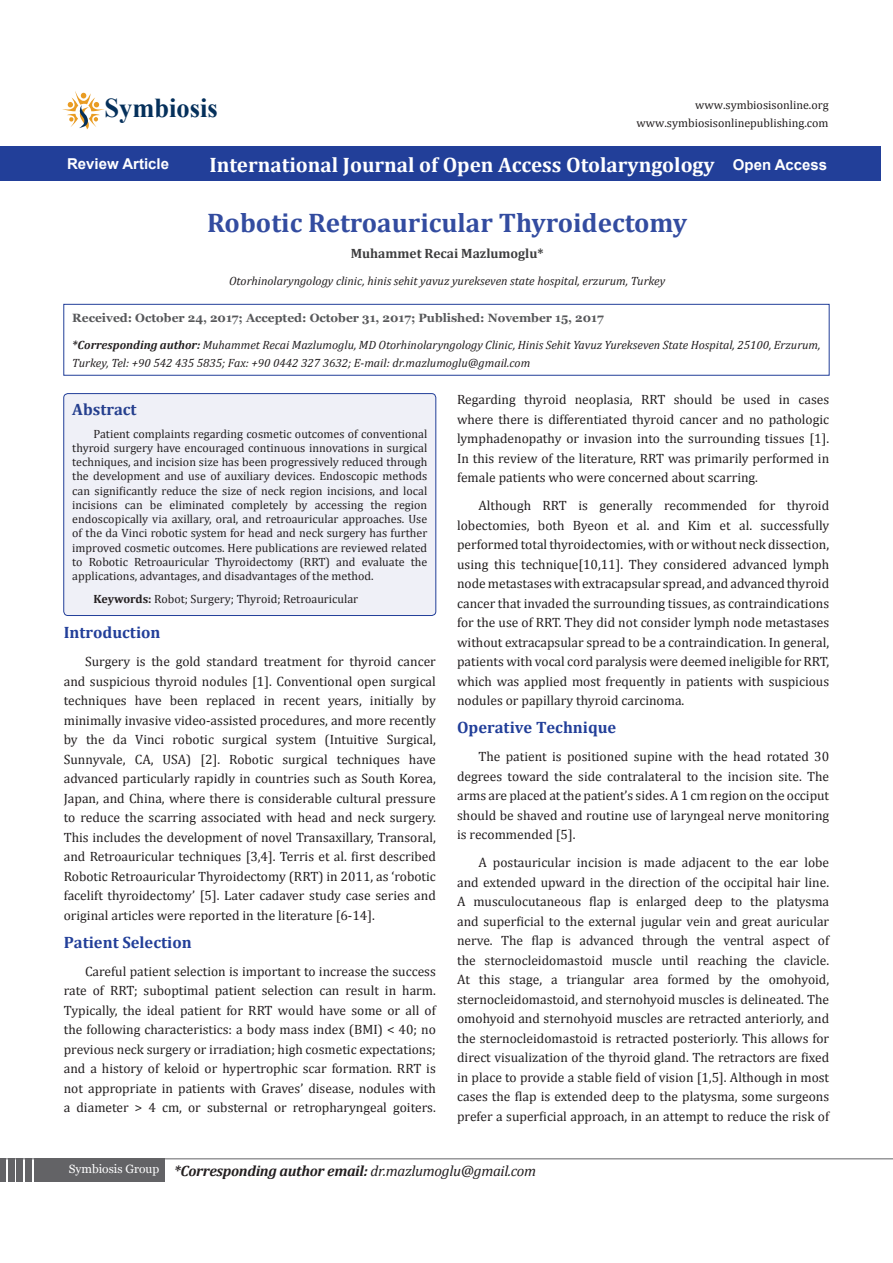
<style>
.page{position:relative;width:893px;height:1263px;background:#fff}
.page>*{position:absolute;margin:0;border:0;box-sizing:border-box;transform-origin:0 0}
.t1{font:700 27.3px "Times New Roman";color:#05305b}
.t2{font:700 27px "Cambria";color:#334ca0}
.Default{font:700 21px "Cambria";color:#fff}
.t3{font:700 16.5px "Cambria";color:#223f99}
.Sideheadings{font:700 16.5px "Cambria";color:#253f8e}
.t4{font:italic 700 15px "Cambria";letter-spacing:-.02em;color:#231f20}
.Default-2{font:700 15px "Arial";color:#fff}
.t5{font:13.5px/19.5px "Cambria";color:#231f20;text-align:justify}
.t6{font:700 13.5px "Cambria";color:#3e3e3f}
.t7{font:12px/14.2px "Cambria";color:#231f20;text-align:justify}
.Pa8{font:italic 12px/18px "Cambria";color:#231f20}
.Pa8-2{font:700 12px "Georgia";color:#57585a}
.Pa0{font:12px "Cambria";color:#221e1f}
.s1{font-weight:700}
.s2{font-weight:400}
</style>
<div class="page">
<hr style="left:0;top:1158px;width:893px;height:1px;background:#636366">
<div style="left:34px;top:1159px;width:130px;height:23px;background:#636366"></div>
<div style="left:25px;top:1159px;width:7px;height:23px;background:#636366"></div>
<div style="left:17px;top:1159px;width:6px;height:23px;background:#636366"></div>
<div style="left:8px;top:1159px;width:6px;height:23px;background:#636366"></div>
<div style="left:0;top:1159px;width:6px;height:23px;background:#636366"></div>
<svg style="left:62px;top:91px;width:42px;height:38px"></svg>
<div style="left:0;top:146px;width:881px;height:35px;background:#223f99"></div>
<div style="left:64px;top:394px;width:372px;height:221px;background:#eff0f7;border-radius:4px"></div>
<div style="left:64px;top:394px;width:372px;height:221px;border:1px solid #223f99;border-radius:4px"></div>
<svg style="left:64px;top:304px;width:765px;height:71px"></svg>
<p class="t1" style="left:105px;top:89px;width:115px">Symbiosis</p>
<p class="Pa0" style="left:695px;top:98px;width:135px">www.symbiosisonline.org</p>
<p class="Pa0" style="left:637px;top:116px;width:193px">www.symbiosisonlinepublishing.com</p>
<p class="Default-2" style="left:67px;top:154px;width:103px">Review Article</p>
<p class="Default" style="left:210px;top:150px;width:507px">International Journal of Open Access Otolaryngology</p>
<p class="Default-2" style="left:733px;top:154px;width:96px">Open Access</p>
<p class="t2" style="left:207px;top:203px;width:481px">Robotic Retroauricular Thyroidectomy</p>
<p class="t6" style="left:351px;top:244px;width:194px">Muhammet Recai Mazlumoglu*</p>
<p class="Pa8" style="left:229px;top:271px;width:438px">Otorhinolaryngology clinic, hinis sehit yavuz yurekseven state hospital, erzurum, Turkey</p>
<p class="Pa8-2" style="left:72px;top:310px;width:533px">Received: October 24, 2017; Accepted: October 31, 2017; Published: November 15, 2017</p>
<p class="Pa8" style="left:72px;top:335px;width:750px"><span class="s1">*Corresponding author:</span> Muhammet Recai Mazlumoglu, MD Otorhinolaryngology Clinic, Hinis Sehit Yavuz Yurekseven State Hospital, 25100, Erzurum,<br>Turkey, Tel: +90 542 435 5835; Fax: +90 0442 327 3632; E-mail: dr.mazlumoglu@gmail.com</p>
<p class="Sideheadings" style="left:72px;top:398px;width:66px">Abstract</p>
<p class="t7" style="left:72px;top:426px;width:356px;text-indent:21px">Patient complaints regarding cosmetic outcomes of conventional thyroid surgery have encouraged continuous innovations in surgical techniques, and incision size has been progressively reduced through the development and use of auxiliary devices. Endoscopic methods can significantly reduce the size of neck region incisions, and local incisions can be eliminated completely by accessing the region endoscopically via axillary, oral, and retroauricular approaches. Use of the da Vinci robotic system for head and neck surgery has further improved cosmetic outcomes. Here publications are reviewed related to Robotic Retroauricular Thyroidectomy (RRT) and evaluate the applications, advantages, and disadvantages of the method.</p>
<p class="t7" style="left:94px;top:592px;width:266px"><span class="s1">Keywords:</span> Robot; Surgery; Thyroid; Retroauricular</p>
<p class="t3" style="left:64px;top:621px;width:98px">Introduction</p>
<p class="t5" style="left:64px;top:652px;width:374px;text-indent:21px">Surgery is the gold standard treatment for thyroid cancer and suspicious thyroid nodules [1]. Conventional open surgical techniques have been replaced in recent years, initially by minimally invasive video-assisted procedures, and more recently by the da Vinci robotic surgical system (Intuitive Surgical, Sunnyvale, CA, USA) [2]. Robotic surgical techniques have advanced particularly rapidly in countries such as South Korea, Japan, and China, where there is considerable cultural pressure to reduce the scarring associated with head and neck surgery.<br>This includes the development of novel Transaxillary, Transoral, and Retroauricular techniques [3,4]. Terris et al. first described Robotic Retroauricular Thyroidectomy (RRT) in 2011, as ‘robotic facelift thyroidectomy’ [5]. Later cadaver study case series and original articles were reported in the literature [6-14].</p>
<p class="t3" style="left:64px;top:930px;width:129px">Patient Selection</p>
<p class="t5" style="left:64px;top:961px;width:374px;text-indent:21px">Careful patient selection is important to increase the success rate of RRT; suboptimal patient selection can result in harm.<br>Typically, the ideal patient for RRT would have some or all of the following characteristics: a body mass index (BMI) &lt; 40; no previous neck surgery or irradiation; high cosmetic expectations; and a history of keloid or hypertrophic scar formation. RRT is not appropriate in patients with Graves’ disease, nodules with a diameter &gt; 4 cm, or substernal or retropharyngeal goiters.</p>
<p class="t5" style="left:457px;top:390px;width:374px">Regarding thyroid neoplasia, RRT should be used in cases where there is differentiated thyroid cancer and no pathologic lymphadenopathy or invasion into the surrounding tissues [1].<br>In this review of the literature, RRT was primarily performed in female patients who were concerned about scarring.</p>
<p class="t5" style="left:457px;top:496px;width:374px;text-indent:21px">Although RRT is generally recommended for thyroid lobectomies, both Byeon et al. and Kim et al. successfully performed total thyroidectomies, with or without neck dissection, using this technique[10,11]. They considered advanced lymph node metastases with extracapsular spread, and advanced thyroid cancer that invaded the surrounding tissues, as contraindications for the use of RRT. They did not consider lymph node metastases without extracapsular spread to be a contraindication. In general, patients with vocal cord paralysis were deemed ineligible for RRT, which was applied most frequently in patients with suspicious nodules or papillary thyroid carcinoma.</p>
<p class="t3" style="left:457px;top:716px;width:161px">Operative Technique</p>
<p class="t5" style="left:457px;top:747px;width:374px;text-indent:21px">The patient is positioned supine with the head rotated 30 degrees toward the side contralateral to the incision site. The arms are placed at the patient’s sides. A 1 cm region on the occiput should be shaved and routine use of laryngeal nerve monitoring is recommended [5].</p>
<p class="t5" style="left:457px;top:853px;width:374px;text-indent:21px">A postauricular incision is made adjacent to the ear lobe and extended upward in the direction of the occipital hair line.<br>A musculocutaneous flap is enlarged deep to the platysma and superficial to the external jugular vein and great auricular nerve. The flap is advanced through the ventral aspect of the sternocleidomastoid muscle until reaching the clavicle.<br>At this stage, a triangular area formed by the omohyoid, sternocleidomastoid, and sternohyoid muscles is delineated. The omohyoid and sternohyoid muscles are retracted anteriorly, and the sternocleidomastoid is retracted posteriorly. This allows for direct visualization of the thyroid gland. The retractors are fixed in place to provide a stable field of vision [1,5]. Although in most cases the flap is extended deep to the platysma, some surgeons prefer a superficial approach, in an attempt to reduce the risk of</p>
<p class="t4" style="left:69px;top:1160px;width:469px"><sup>Symbiosis</sup> <sup>Group</sup> *Corresponding author email: <span class="s2">dr.mazlumoglu@gmail.com</span></p>
</div>
